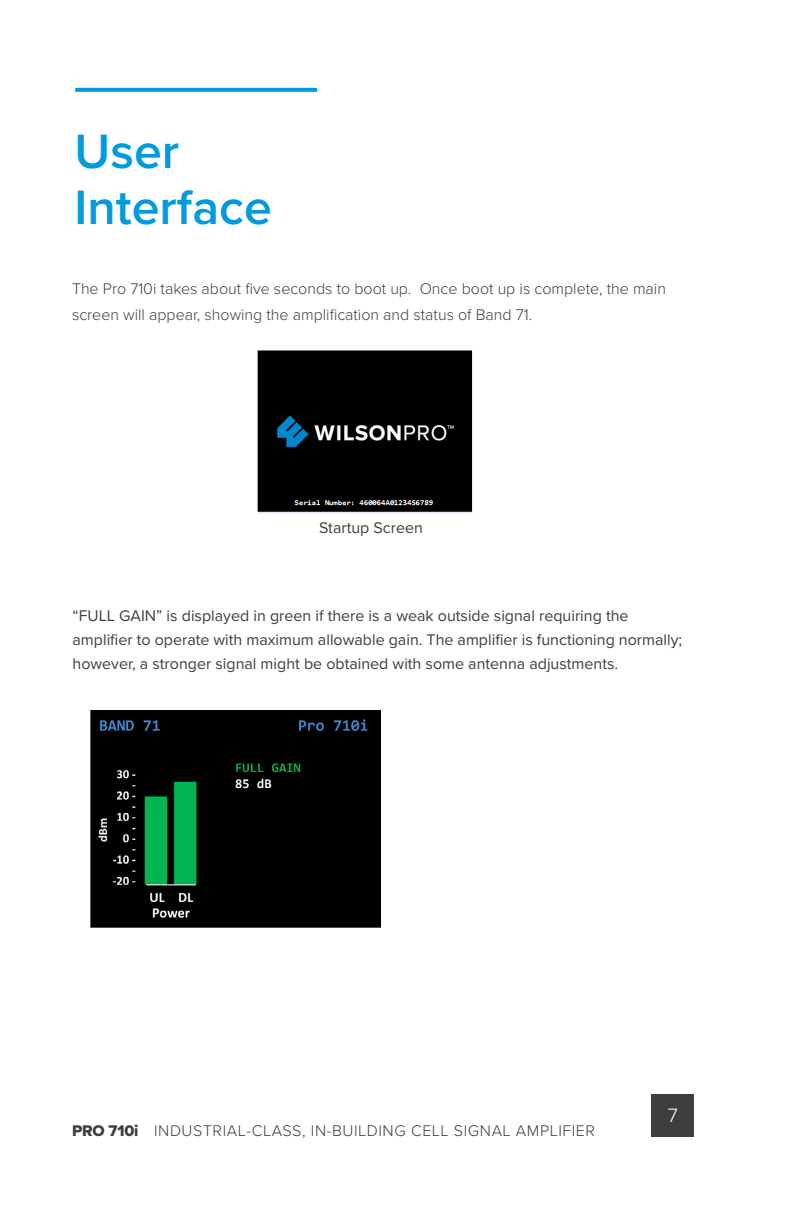
<style>
.page{position:relative;width:792px;height:1224px;background:#fff}
.page>*{position:absolute;margin:0;border:0;box-sizing:border-box;transform-origin:0 0}
.t1{font:600 50px/56px "Proxima Nova";color:#009bde}
.t2{font:300 20px "Proxima Nova";color:#fff}
.t3{font:16px/24px "Proxima Nova";color:#3e3e3f}
.t4{font:300 16px/26px "Proxima Nova";color:#3e3e3f}
.t5{font:300 16px "Proxima Nova";letter-spacing:.035em;color:#3e3e3f}
.s1{font-family:"Proxima Nova Extrabld";font-weight:400}
</style>
<div class="page">
<div style="left:652px;top:1094px;width:42px;height:43px;background:#3e3e3f"></div>
<img style="left:257px;top:350px;width:216px;height:164px">
<img style="left:91px;top:711px;width:289px;height:217px">
<svg style="left:75px;top:88px;width:242px;height:4px"></svg>
<p class="t1" style="left:75px;top:122px;width:199px">User<br>Interface</p>
<p class="t4" style="left:72px;top:275px;width:596px">The Pro 710i takes about five seconds to boot up. Once boot up is complete, the main screen will appear, showing the amplification and status of Band 71.</p>
<p class="t3" style="left:319px;top:515px;width:105px">Startup Screen</p>
<p class="t3" style="left:73px;top:603px;width:611px">“FULL GAIN” is displayed in green if there is a weak outside signal requiring the amplifier to operate with maximum allowable gain. The amplifier is functioning normally; however, a stronger signal might be obtained with some antenna adjustments.</p>
<p class="t5" style="left:72px;top:1119px;width:525px"><span class="s1">PRO 710i</span> INDUSTRIAL-CLASS, IN-BUILDING CELL SIGNAL AMPLIFIER</p>
<p class="t2" style="left:668px;top:1101px;width:12px">7</p>
</div>
